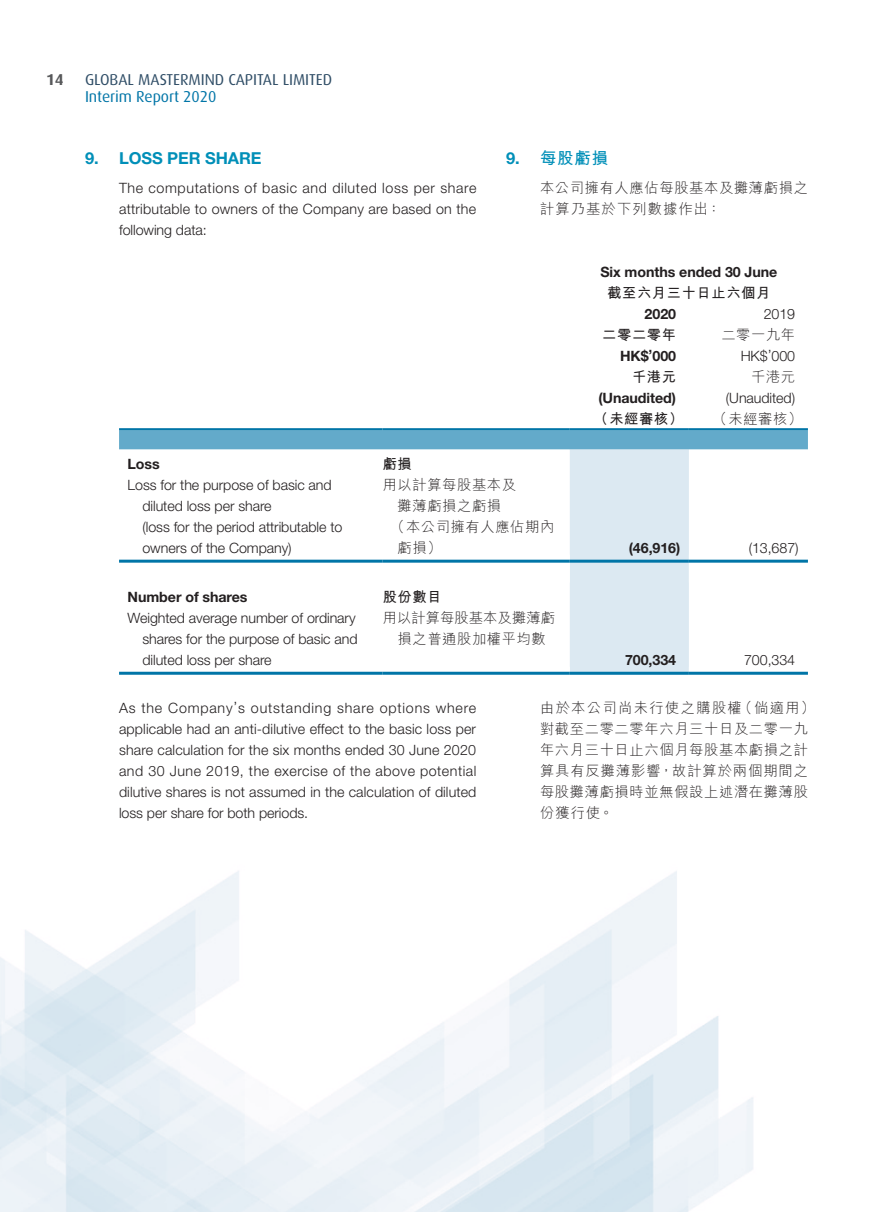
<style>
.page{position:relative;width:893px;height:1212px;background:#fff}
.page>*{position:absolute;margin:0;border:0;box-sizing:border-box;transform-origin:0 0}
.Heading_2{font:700 16.5px "Helvetica Neue LT Std";letter-spacing:-.005em;color:#008fb8}
.C_Heading_2{font:700 16.5px "M Hei HK";color:#008fb8}
.t1{font:15.75px "Dax";letter-spacing:-.005em;color:#304e67}
.t2{font:15.75px "Dax";letter-spacing:-.005em;color:#0075a7}
.t3{font:700 15.75px "Dax";color:#57585a}
.Body_Text{font:300 14.25px/21px "Helvetica Neue LT Std";letter-spacing:-.005em;color:#231f20;text-align:justify}
.C_Body_Text{font:300 14.25px/21px "M Hei HK";letter-spacing:.045em;color:#231f20}
.Body_Text-2{font:700 14.25px "Helvetica Neue LT Std";letter-spacing:-.005em;color:#231f20}
.Body_Text-3{font:300 14.25px "M Hei HK";letter-spacing:.045em;color:#231f20}
.Body_Text-4{font:700 14.25px "M Hei HK";letter-spacing:.045em;color:#231f20}
.Body_Text-5{font:300 14.25px/21px "M Hei HK";letter-spacing:.01em;color:#231f20;text-align:center}
.s1{font-family:"Helvetica Neue LT Std"}
</style>
<div class="page">
<svg style="left:119px;top:430px;width:689px;height:125px"></svg>
<svg style="left:119px;top:555px;width:689px;height:117px"></svg>
<hr style="left:119px;top:428px;width:264px;height:2px;background:#0075a7">
<hr style="left:383px;top:428px;width:187px;height:2px;background:#0075a7">
<hr style="left:570px;top:428px;width:119px;height:2px;background:#0075a7">
<hr style="left:689px;top:428px;width:119px;height:2px;background:#0075a7">
<hr style="left:119px;top:560px;width:264px;height:3px;background:#0075a7">
<hr style="left:383px;top:560px;width:187px;height:3px;background:#0075a7">
<hr style="left:570px;top:560px;width:119px;height:3px;background:#0075a7">
<hr style="left:689px;top:560px;width:119px;height:3px;background:#0075a7">
<hr style="left:119px;top:672px;width:264px;height:3px;background:#0075a7">
<hr style="left:383px;top:672px;width:187px;height:3px;background:#0075a7">
<hr style="left:570px;top:672px;width:119px;height:3px;background:#0075a7">
<hr style="left:689px;top:672px;width:119px;height:3px;background:#0075a7">
<p class="t3" style="left:46px;top:71px;width:19px">14</p>
<p class="t1" style="left:85px;top:71px;width:249px">GLOBAL MASTERMIND CAPITAL LIMITED</p>
<p class="t2" style="left:85px;top:87px;width:133px">Interim Report 2020</p>
<p class="Heading_2" style="left:85px;top:147px;width:178px">9. LOSS PER SHARE</p>
<p class="Body_Text" style="left:119px;top:177px;width:359px">The computations of basic and diluted loss per share attributable to owners of the Company are based on the following data:</p>
<p class="C_Heading_2" style="left:506px;top:146px;width:104px"><span class="s1">9.</span> 每股虧損</p>
<p class="C_Body_Text" style="left:540px;top:177px;width:269px">本公司擁有人應佔每股基本及攤薄虧損之計算乃基於下列數據作出：</p>
<p class="Body_Text-2" style="left:600px;top:263px;width:179px">Six months ended 30 June</p>
<p class="Body_Text-4" style="left:607px;top:282px;width:165px">截至六月三十日止六個月</p>
<p class="Body_Text-2" style="left:645px;top:305px;width:33px">2020</p>
<p class="Body_Text" style="left:764px;top:303px;width:33px">2019</p>
<p class="Body_Text-4" style="left:602px;top:324px;width:75px">二零二零年</p>
<p class="Body_Text-3" style="left:721px;top:328px;width:75px">二零一九年</p>
<p class="Body_Text-2" style="left:620px;top:347px;width:58px">HK$’000</p>
<p class="Body_Text" style="left:741px;top:345px;width:56px">HK$’000</p>
<p class="Body_Text-4" style="left:632px;top:366px;width:46px">千港元</p>
<p class="Body_Text-3" style="left:751px;top:370px;width:46px">千港元</p>
<p class="Body_Text-2" style="left:598px;top:389px;width:79px">(Unaudited)</p>
<p class="Body_Text" style="left:726px;top:387px;width:71px">(Unaudited)</p>
<p class="Body_Text-4" style="left:594px;top:408px;width:91px">（未經審核）</p>
<p class="Body_Text-3" style="left:713px;top:412px;width:91px">（未經審核）</p>
<p class="Body_Text-2" style="left:128px;top:455px;width:34px">Loss</p>
<p class="Body_Text-4" style="left:383px;top:453px;width:31px">虧損</p>
<p class="Body_Text" style="left:142px;top:474px;width:201px;text-align:left;text-indent:-15px">Loss for the purpose of basic and diluted loss per share<br>(loss for the period attributable to owners of the Company)</p>
<p class="Body_Text-3" style="left:383px;top:477px;width:135px">用以計算每股基本及</p>
<p class="Body_Text-3" style="left:398px;top:498px;width:105px">攤薄虧損之虧損</p>
<p class="Body_Text-3" style="left:390px;top:519px;width:165px">（本公司擁有人應佔期內</p>
<p class="Body_Text-3" style="left:398px;top:540px;width:46px">虧損）</p>
<p class="Body_Text-2" style="left:629px;top:539px;width:53px">(46,916)</p>
<p class="Body_Text" style="left:749px;top:537px;width:51px">(13,687)</p>
<p class="Body_Text-2" style="left:128px;top:588px;width:122px">Number of shares</p>
<p class="Body_Text-4" style="left:383px;top:586px;width:60px">股份數目</p>
<p class="Body_Text" style="left:142px;top:607px;width:217px;text-align:left;text-indent:-15px">Weighted average number of ordinary shares for the purpose of basic and diluted loss per share</p>
<p class="Body_Text-5" style="left:383px;top:607px;width:174px">用以計算每股基本及攤薄虧損之普通股加權平均數</p>
<p class="Body_Text-2" style="left:625px;top:651px;width:53px">700,334</p>
<p class="Body_Text" style="left:744px;top:649px;width:53px">700,334</p>
<p class="Body_Text" style="left:119px;top:697px;width:359px">As the Company’s outstanding share options where applicable had an anti-dilutive effect to the basic loss per share calculation for the six months ended 30 June 2020 and 30 June 2019, the exercise of the above potential dilutive shares is not assumed in the calculation of diluted loss per share for both periods.</p>
<p class="C_Body_Text" style="left:540px;top:697px;width:276px">由於本公司尚未行使之購股權（倘適用）對截至二零二零年六月三十日及二零一九年六月三十日止六個月每股基本虧損之計算具有反攤薄影響，故計算於兩個期間之每股攤薄虧損時並無假設上述潛在攤薄股份獲行使。</p>
</div>
